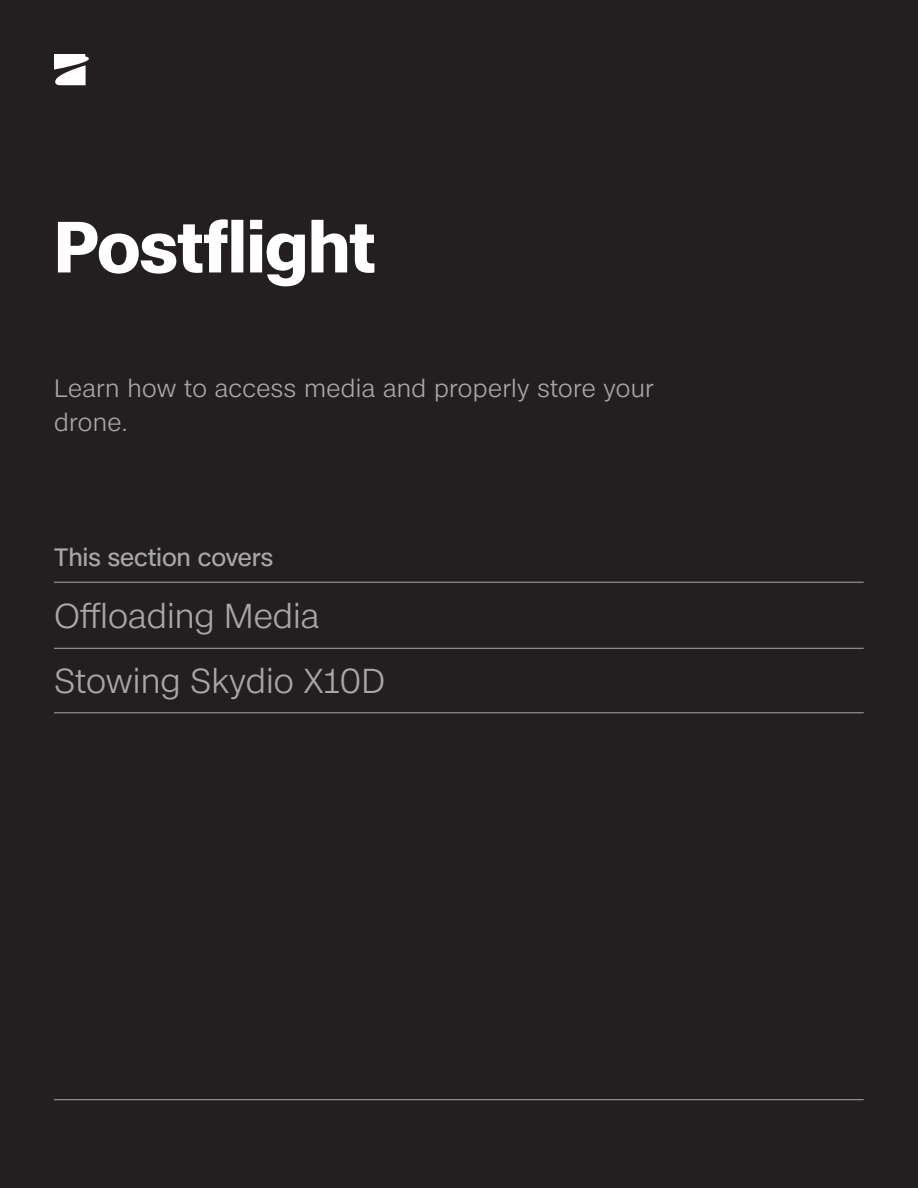
<style>
.page{position:relative;width:918px;height:1188px;background:#231f20}
.page>*{position:absolute;margin:0;border:0;box-sizing:border-box;transform-origin:0 0}
.t1{font:700 69px "Case";letter-spacing:-.01em;color:#fff}
.t2{font:300 33px "Case";color:#a7a7a6}
.Body_copy{font:300 24px/33.8px "Case";letter-spacing:.01em;color:#a7a7a6}
.Section_Headings_Eyebrow{font:24px "Case";letter-spacing:-.005em;color:#a7a7a6}
</style>
<div class="page">
<svg style="left:54px;top:54px;width:35px;height:31px"></svg>
<hr style="left:54px;top:648px;width:810px;height:1px;background:#a7a7a6">
<hr style="left:54px;top:582px;width:810px;height:1px;background:#a7a7a6">
<hr style="left:54px;top:713px;width:810px;height:1px;background:#a7a7a6">
<hr style="left:54px;top:1099px;width:810px;height:1px;background:#a7a7a6">
<p class="t1" style="left:54px;top:194px;width:323px">Postflight</p>
<p class="Body_copy" style="left:54px;top:371px;width:601px">Learn how to access media and properly store your drone.</p>
<p class="Section_Headings_Eyebrow" style="left:54px;top:539px;width:221px">This section covers</p>
<p class="t2" style="left:54px;top:591px;width:267px">Offloading Media</p>
<p class="t2" style="left:54px;top:656px;width:332px">Stowing Skydio X10D</p>
</div>
